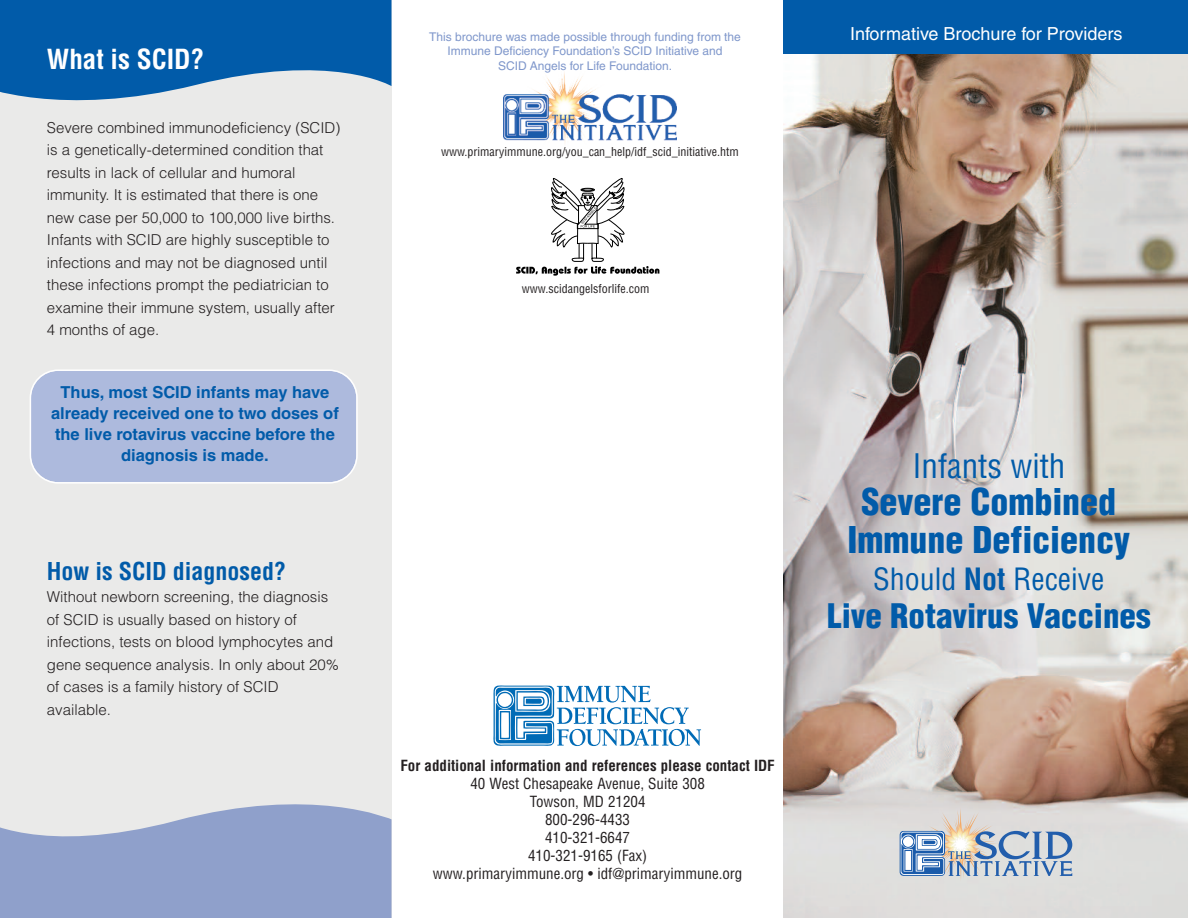
<style>
.page{position:relative;width:1188px;height:918px;background:#fff}
.page>*{position:absolute;margin:0;border:0;box-sizing:border-box;transform-origin:0 0}
.t1{font:900 condensed 36px/37.5px "Helvetica";color:#015ba9;text-align:center}
.t2{font:900 condensed 33px "Helvetica";color:#015ba9}
.t3{font:condensed 33px "Helvetica";color:#015ba9}
.t4{font:condensed 30px "Helvetica";color:#015ba9}
.t5{font:700 condensed 27px "Helvetica";color:#fff}
.t6{font:700 condensed 24px "Helvetica";color:#015ba9}
.t7{font:18px "Helvetica";color:#fff}
.t8{font:700 16.5px/21px "Helvetica";color:#015ba9;text-align:center}
.t9{font:300 15px/22.5px "Helvetica";color:#231f20}
.t10{font:condensed 15px/18px "Helvetica";color:#231f20;text-align:center}
.t11{font:700 condensed 15px "Helvetica";color:#231f20}
.t12{font:12px/14.4px "Helvetica";color:#7f97cb;text-align:center}
.t13{font:condensed 12px "Helvetica";color:#231f20}
.s1{font-weight:700}
</style>
<div class="page">
<div style="left:0;top:0;width:392px;height:918px;background:#eaeae9"></div>
<div style="left:30px;top:369px;width:328px;height:115px;background:#adbadd"></div>
<div style="left:783px;top:0;width:405px;height:54px;background:#015ba9"></div>
<img style="left:783px;top:54px;width:405px;height:864px">
<svg style="left:516px;top:178px;width:143px;height:98px"></svg>
<img style="left:503px;top:72px;width:173px;height:70px">
<svg style="left:900px;top:801px;width:172px;height:90px;background:#bdc5cf"></svg>
<svg style="left:493px;top:685px;width:208px;height:61px"></svg>
<svg style="left:0;top:804px;width:392px;height:114px;background:#9baacf"></svg>
<svg style="left:0;top:0;width:391px;height:101px;background:#2470b2"></svg>
<h3 class="t5" style="left:47px;top:44px;width:159px">What is SCID?</h3>
<p class="t9" style="left:47px;top:116px;width:295px">Severe combined immunodeficiency (SCID) is a genetically-determined condition that results in lack of cellular and humoral immunity. It is estimated that there is one new case per 50,000 to 100,000 live births.<br>Infants with SCID are highly susceptible to infections and may not be diagnosed until these infections prompt the pediatrician to examine their immune system, usually after 4 months of age.</p>
<p class="t8" style="left:51px;top:384px;width:289px">Thus, most SCID infants may have already received one to two doses of the live rotavirus vaccine before the diagnosis is made.</p>
<h3 class="t6" style="left:47px;top:558px;width:241px">How is SCID diagnosed?</h3>
<p class="t9" style="left:47px;top:586px;width:294px">Without newborn screening, the diagnosis of SCID is usually based on history of infections, tests on blood lymphocytes and gene sequence analysis. In only about 20% of cases is a family history of SCID available.</p>
<p class="t12" style="left:429px;top:31px;width:313px">This brochure was made possible through funding from the<br>Immune Deficiency Foundation’s SCID Initiative and<br>SCID Angels for Life Foundation.</p>
<p class="t13" style="left:441px;top:145px;width:299px">www.primaryimmune.org/you_can_help/idf_scid_initiative.htm</p>
<p class="t13" style="left:522px;top:281px;width:129px">www.scidangelsforlife.com</p>
<p class="t7" style="left:850px;top:27px;width:274px">Informative Brochure for Providers</p>
<p class="t11" style="left:400px;top:757px;width:376px">For additional information and references please contact IDF</p>
<p class="t10" style="left:433px;top:775px;width:311px">40 West Chesapeake Avenue, Suite 308<br>Towson, MD 21204<br>800-296-4433<br>410-321-6647<br>410-321-9165 (Fax)<br>www.primaryimmune.org • idf@primaryimmune.org</p>
<h2 class="t3" style="left:912px;top:447px;width:154px">Infants with</h2>
<h1 class="t1" style="left:847px;top:484px;width:284px">Severe Combined<br>Immune Deficiency</h1>
<h3 class="t4" style="left:873px;top:563px;width:233px">Should <span class="s1">Not</span> Receive</h3>
<h2 class="t2" style="left:827px;top:597px;width:325px">Live Rotavirus Vaccines</h2>
</div>
